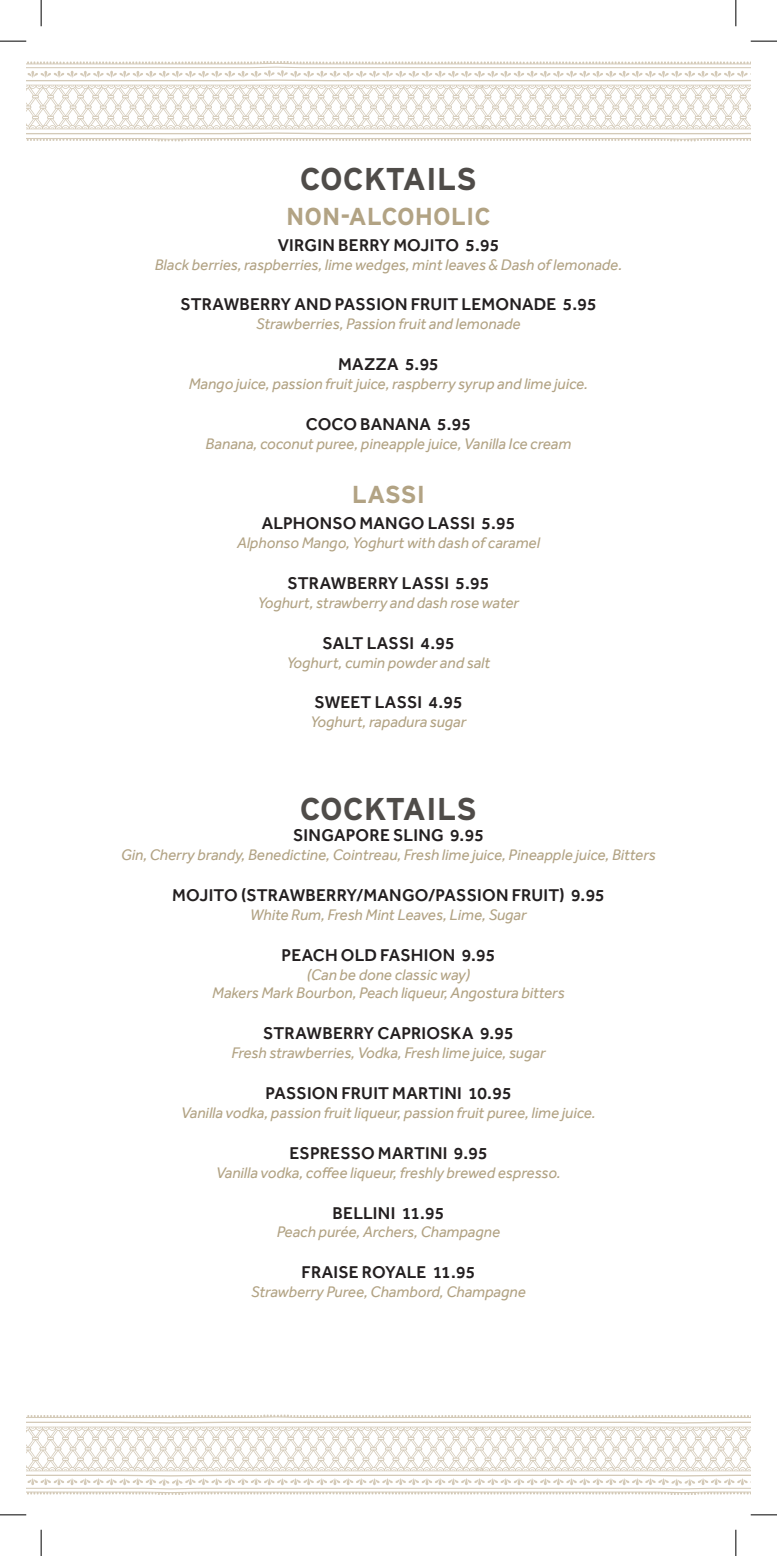
<style>
.page{position:relative;width:777px;height:1556px;background:#fff}
.page>*{position:absolute;margin:0;border:0;box-sizing:border-box;transform-origin:0 0}
.t1{font:700 31.5px "Interstate";color:#4f4c49}
.t2{font:700 24.5px "Interstate";color:#b2a384}
.t3{font:500 17.5px "Effra";letter-spacing:.01em;color:#231f20}
.t4{font:italic 15.75px/18.9px "Effra";color:#b2a384;text-align:center}
</style>
<div class="page">
<svg style="left:26px;top:61px;width:725px;height:80px"></svg>
<svg style="left:26px;top:1414px;width:725px;height:81px"></svg>
<svg style="left:0;top:41px;width:26px;height:1px"></svg>
<svg style="left:751px;top:41px;width:26px;height:1px"></svg>
<svg style="left:0;top:1514px;width:26px;height:1px"></svg>
<svg style="left:751px;top:1514px;width:26px;height:1px"></svg>
<svg style="left:41px;top:0;width:1px;height:26px"></svg>
<svg style="left:41px;top:1529px;width:1px;height:27px"></svg>
<svg style="left:735px;top:0;width:1px;height:26px"></svg>
<svg style="left:735px;top:1529px;width:1px;height:27px"></svg>
<h1 class="t1" style="left:300px;top:162px;width:179px">COCKTAILS</h1>
<h2 class="t2" style="left:286px;top:202px;width:206px">NON-ALCOHOLIC</h2>
<p class="t3" style="left:278px;top:234px;width:223px">VIRGIN BERRY MOJITO 5.95</p>
<p class="t4" style="left:155px;top:255px;width:469px">Black berries, raspberries, lime wedges, mint leaves &amp; Dash of lemonade.</p>
<p class="t3" style="left:180px;top:294px;width:418px">STRAWBERRY AND PASSION FRUIT LEMONADE 5.95</p>
<p class="t4" style="left:256px;top:314px;width:266px">Strawberries, Passion fruit and lemonade</p>
<p class="t3" style="left:338px;top:354px;width:102px">MAZZA 5.95</p>
<p class="t4" style="left:189px;top:374px;width:401px">Mango juice, passion fruit juice, raspberry syrup and lime juice.</p>
<p class="t3" style="left:306px;top:414px;width:167px">COCO BANANA 5.95</p>
<p class="t4" style="left:206px;top:434px;width:367px">Banana, coconut puree, pineapple juice, Vanilla Ice cream</p>
<h2 class="t2" style="left:352px;top:481px;width:75px">LASSI</h2>
<p class="t3" style="left:262px;top:513px;width:255px">ALPHONSO MANGO LASSI 5.95</p>
<p class="t4" style="left:237px;top:533px;width:304px">Alphonso Mango, Yoghurt with dash of caramel</p>
<p class="t3" style="left:288px;top:572px;width:203px">STRAWBERRY LASSI 5.95</p>
<p class="t4" style="left:258px;top:593px;width:263px">Yoghurt, strawberry and dash rose water</p>
<p class="t3" style="left:322px;top:632px;width:134px">SALT LASSI 4.95</p>
<p class="t4" style="left:287px;top:652px;width:205px">Yoghurt, cumin powder and salt</p>
<p class="t3" style="left:314px;top:692px;width:150px">SWEET LASSI 4.95</p>
<p class="t4" style="left:311px;top:712px;width:157px">Yoghurt, rapadura sugar</p>
<h1 class="t1" style="left:300px;top:791px;width:179px">COCKTAILS</h1>
<p class="t3" style="left:293px;top:825px;width:192px">SINGAPORE SLING 9.95</p>
<p class="t4" style="left:121px;top:845px;width:536px">Gin, Cherry brandy, Benedictine, Cointreau, Fresh lime juice, Pineapple juice, Bitters</p>
<p class="t3" style="left:172px;top:884px;width:434px">MOJITO (STRAWBERRY/MANGO/PASSION FRUIT) 9.95</p>
<p class="t4" style="left:250px;top:905px;width:278px">White Rum, Fresh Mint Leaves, Lime, Sugar</p>
<p class="t3" style="left:281px;top:944px;width:215px">PEACH OLD FASHION 9.95</p>
<p class="t4" style="left:212px;top:964px;width:354px">(Can be done classic way)<br>Makers Mark Bourbon, Peach liqueur, Angostura bitters</p>
<p class="t3" style="left:263px;top:1023px;width:252px">STRAWBERRY CAPRIOSKA 9.95</p>
<p class="t4" style="left:231px;top:1043px;width:315px">Fresh strawberries, Vodka, Fresh lime juice, sugar</p>
<p class="t3" style="left:265px;top:1082px;width:248px">PASSION FRUIT MARTINI 10.95</p>
<p class="t4" style="left:181px;top:1103px;width:416px">Vanilla vodka, passion fruit liqueur, passion fruit puree, lime juice.</p>
<p class="t3" style="left:289px;top:1142px;width:200px">ESPRESSO MARTINI 9.95</p>
<p class="t4" style="left:216px;top:1162px;width:346px">Vanilla vodka, coffee liqueur, freshly brewed espresso.</p>
<p class="t3" style="left:332px;top:1202px;width:113px">BELLINI 11.95</p>
<p class="t4" style="left:277px;top:1222px;width:225px">Peach purée, Archers, Champagne</p>
<p class="t3" style="left:302px;top:1262px;width:175px">FRAISE ROYALE 11.95</p>
<p class="t4" style="left:251px;top:1282px;width:276px">Strawberry Puree, Chambord, Champagne</p>
</div>
